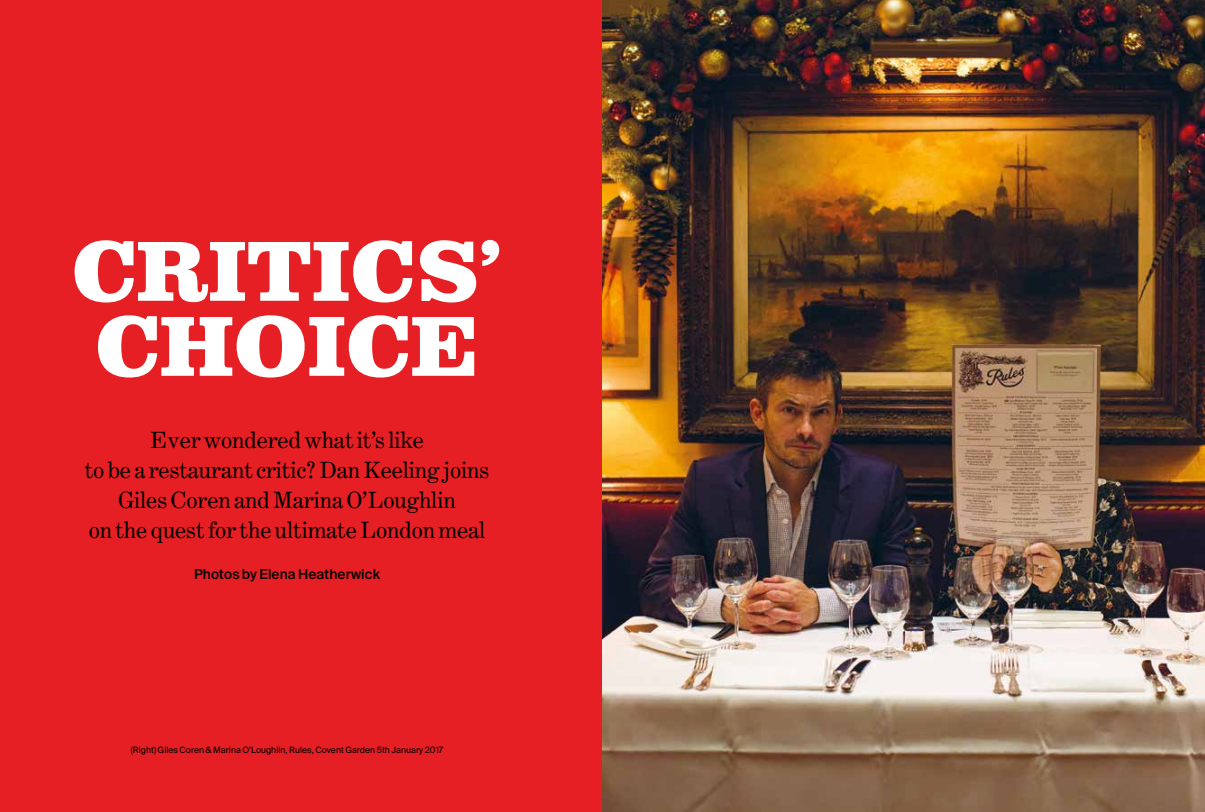
<style>
.page{position:relative;width:1205px;height:812px;background:#fff}
.page>*{position:absolute;margin:0;border:0;box-sizing:border-box;transform-origin:0 0}
.t1{font:900 87.5px/75px "Clarendon BT";color:#fff}
.t2{font:22.5px/30px "Century Expanded";letter-spacing:-.01em;color:#000;text-align:center}
.t3{font:500 13.75px "Suisse Intl";letter-spacing:.01em;color:#000}
.t4{font:8.75px "Suisse Intl";color:#000}
</style>
<div class="page">
<div style="left:0;top:0;width:602px;height:811px;background:#e51f23"></div>
<img style="left:602px;top:0;width:603px;height:811px">
<h1 class="t1" style="left:72px;top:231px;width:432px">CRITICS’<br>CHOICE</h1>
<p class="t2" style="left:85px;top:425px;width:406px">Ever wondered what it’s like<br>to be a restaurant critic? Dan Keeling joins Giles Coren and Marina O’Loughlin<br>on the quest for the ultimate London meal</p>
<p class="t3" style="left:194px;top:566px;width:188px">Photos by Elena Heatherwick</p>
<p class="t4" style="left:131px;top:745px;width:314px">(Right) Giles Coren &amp; Marina O’Loughlin, Rules, Covent Garden 5th January 2017</p>
</div>
